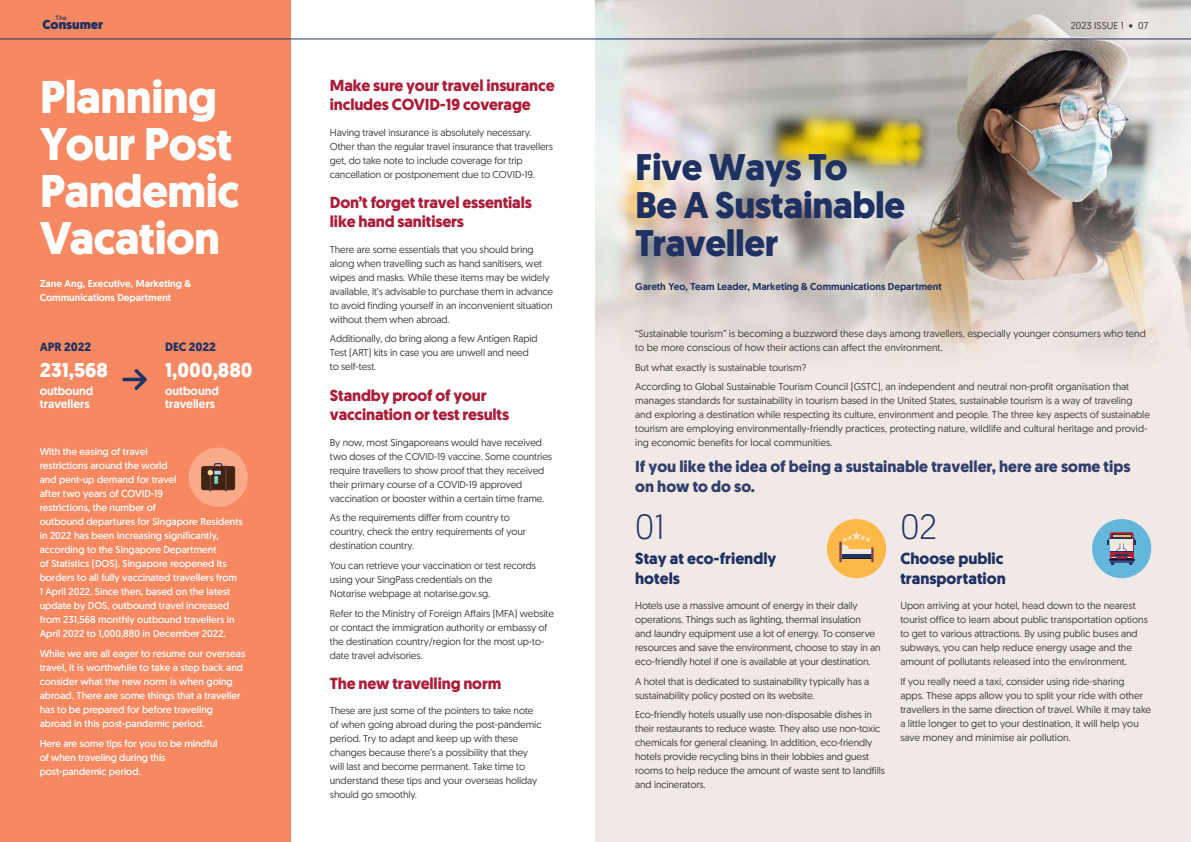
<style>
.page{position:relative;width:1191px;height:842px;background:#fff}
.page>*{position:absolute;margin:0;border:0;box-sizing:border-box;transform-origin:0 0}
.t1{font:700 45.8px/46.7px "Geomanist";letter-spacing:-.01em;color:#fff}
.t2{font:700 37px/38px "Geomanist";letter-spacing:-.01em;color:#1f3162}
.t3{font:300 35px "Geomanist";color:#1f3162}
.t4{font:700 20px "Geomanist";color:#fff}
.t5{font:700 16px/19.2px "Geomanist";letter-spacing:-.01em;color:#ab1e3a}
.t6{font:700 16px/20px "Geomanist";color:#323e6c}
.t7{font:700 16px/19.2px "Geomanist";color:#1f3162}
.t8{font:900 13px "Geomanist";color:#1f3162}
.t9{font:500 12px/13px "Geomanist";color:#fff}
.t10{font:700 12px "Geomanist";color:#1f3162}
.t11{font:10px/14px "Geomanist";letter-spacing:-.01em;color:#414042}
.t12{font:10px/14px "Geomanist";color:#fff}
.t13{font:500 10px "Geomanist";color:#1f3162}
.t14{font:500 10px/14px "Geomanist";color:#fff}
.t15{font:6.3px "Geomanist";color:#1f3162}
.s1{font-family:"Andale Mono"}
</style>
<div class="page">
<div style="left:0;top:0;width:291px;height:842px;background:#f68962"></div>
<img style="left:595px;top:0;width:596px;height:842px">
<div style="left:827px;top:519px;width:59px;height:59px;background:#fdb84a;border-radius:50%"></div>
<div style="left:189px;top:448px;width:59px;height:59px;background:#f9aa88;border-radius:50%"></div>
<svg style="left:201px;top:463px;width:34px;height:28px"></svg>
<div style="left:1092px;top:519px;width:59px;height:59px;background:#64b7da;border-radius:50%"></div>
<svg style="left:1107px;top:532px;width:29px;height:33px"></svg>
<svg style="left:839px;top:531px;width:34px;height:31px"></svg>
<hr style="left:0;top:39px;width:595px;height:1px;background:#1f3162">
<hr style="left:595px;top:39px;width:596px;height:1px;background:#1f3162">
<p class="t15" style="left:56px;top:14px;width:12px">The</p>
<h3 class="t8" style="left:43px;top:16px;width:62px">Consumer</h3>
<h1 class="t1" style="left:40px;top:74px;width:201px">Planning<br>Your Post<br>Pandemic<br>Vacation</h1>
<p class="t14" style="left:40px;top:277px;width:153px">Zane Ang, Executive, Marketing &amp;<br>Communications Department</p>
<p class="t10" style="left:40px;top:338px;width:53px">APR 2022</p>
<h3 class="t4" style="left:40px;top:357px;width:70px">231,568</h3>
<p class="t10" style="left:165px;top:338px;width:52px">DEC 2022</p>
<h3 class="t4" style="left:165px;top:357px;width:89px">1,000,880</h3>
<p class="t9" style="left:40px;top:384px;width:55px">outbound travellers</p>
<p class="t9" style="left:165px;top:384px;width:55px">outbound travellers</p>
<p class="t12" style="left:40px;top:444px;width:205px">With the easing of travel<br>restrictions around the world<br>and pent-up demand for travel<br>after two years of COVID-19<br>restrictions, the number of<br>outbound departures for Singapore Residents in 2022 has been increasing significantly, according to the Singapore Department<br>of Statistics (DOS). Singapore reopened its borders to all fully vaccinated travellers from<br>1 April 2022. Since then, based on the latest update by DOS, outbound travel increased from 231,568 monthly outbound travellers in April 2022 to 1,000,880 in December 2022.</p>
<p class="t12" style="left:40px;top:646px;width:207px">While we are all eager to resume our overseas travel, it is worthwhile to take a step back and consider what the new norm is when going abroad. There are some things that a traveller has to be prepared for before traveling abroad in this post-pandemic period.</p>
<p class="t12" style="left:40px;top:736px;width:179px">Here are some tips for you to be mindful of when traveling during this post-pandemic period.</p>
<h3 class="t5" style="left:330px;top:76px;width:226px">Make sure your travel insurance includes COVID-19 coverage</h3>
<p class="t11" style="left:330px;top:125px;width:224px">Having travel insurance is absolutely necessary.<br>Other than the regular travel insurance that travellers get, do take note to include coverage for trip cancellation or postponement due to COVID-19.</p>
<h3 class="t5" style="left:330px;top:193px;width:203px">Don’t forget travel essentials like hand sanitisers</h3>
<p class="t11" style="left:330px;top:242px;width:225px">There are some essentials that you should bring along when travelling such as hand sanitisers, wet wipes and masks. While these items may be widely available, it’s advisable to purchase them in advance to avoid finding yourself in an inconvenient situation without them when abroad.</p>
<p class="t11" style="left:330px;top:332px;width:209px">Additionally, do bring along a few Antigen Rapid<br>Test (ART) kits in case you are unwell and need to self-test.</p>
<h3 class="t5" style="left:330px;top:386px;width:181px">Standby proof of your vaccination or test results</h3>
<p class="t11" style="left:330px;top:435px;width:224px">By now, most Singaporeans would have received two doses of the COVID-19 vaccine. Some countries require travellers to show proof that they received their primary course of a COVID-19 approved vaccination or booster within a certain time frame.</p>
<p class="t11" style="left:330px;top:510px;width:197px">As the requirements differ from country to country, check the entry requirements of your destination country.</p>
<p class="t11" style="left:330px;top:558px;width:208px">You can retrieve your vaccination or test records using your SingPass credentials on the<br>Not<span class="s1">α</span>rise webpage at notarise.gov.sg.</p>
<p class="t11" style="left:330px;top:606px;width:225px">Refer to the Ministry of Foreign Affairs (MFA) website or contact the immigration authority or embassy of the destination country/region for the most up-to&shy;date travel advisories.</p>
<h3 class="t5" style="left:330px;top:674px;width:173px">The new travelling norm</h3>
<p class="t11" style="left:330px;top:704px;width:213px">These are just some of the pointers to take note of when going abroad during the post-pandemic period. Try to adapt and keep up with these changes because there’s a possibility that they will last and become permanent. Take time to understand these tips and your overseas holiday should go smoothly.</p>
<p class="t11" style="left:1070px;top:18px;width:79px">2023 ISSUE 1 • 07</p>
<h2 class="t2" style="left:635px;top:148px;width:271px">Five Ways To<br>Be A Sustainable<br>Traveller</h2>
<p class="t13" style="left:635px;top:280px;width:308px">Gareth Yeo, Team Leader, Marketing &amp; Communications Department</p>
<p class="t11" style="left:635px;top:326px;width:512px">“Sustainable tourism” is becoming a buzzword these days among travellers, especially younger consumers who tend to be more conscious of how their actions can affect the environment.</p>
<p class="t11" style="left:635px;top:357px;width:495px;line-height:19.7px">But what exactly is sustainable tourism?<br>According to Global Sustainable Tourism Council (GSTC), an independent and neutral non-profit organisation that</p>
<p class="t11" style="left:635px;top:393px;width:516px">manages standards for sustainability in tourism based in the United States, sustainable tourism is a way of traveling and exploring a destination while respecting its culture, environment and people. The three key aspects of sustainable tourism are employing environmentally-friendly practices, protecting nature, wildlife and cultural heritage and provid&shy;ing economic benefits for local communities.</p>
<h3 class="t6" style="left:635px;top:456px;width:497px">If you like the idea of being a sustainable traveller, here are some tips on how to do so.</h3>
<h3 class="t3" style="left:900px;top:505px;width:38px">02</h3>
<h3 class="t7" style="left:900px;top:549px;width:107px">Choose public transportation</h3>
<p class="t11" style="left:900px;top:598px;width:249px">Upon arriving at your hotel, head down to the nearest tourist office to learn about public transportation options to get to various attractions. By using public buses and subways, you can help reduce energy usage and the amount of pollutants released into the environment.</p>
<p class="t11" style="left:900px;top:674px;width:252px">If you really need a taxi, consider using ride-sharing<br>apps. These apps allow you to split your ride with other travellers in the same direction of travel. While it may take a little longer to get to your destination, it will help you save money and minimise air pollution.</p>
<h3 class="t3" style="left:635px;top:505px;width:31px">01</h3>
<h3 class="t7" style="left:635px;top:549px;width:143px">Stay at eco-friendly hotels</h3>
<p class="t11" style="left:635px;top:598px;width:247px">Hotels use a massive amount of energy in their daily operations. Things such as lighting, thermal insulation<br>and laundry equipment use a lot of energy. To conserve resources and save the environment, choose to stay in an eco-friendly hotel if one is available at your destination.</p>
<p class="t11" style="left:635px;top:674px;width:236px">A hotel that is dedicated to sustainability typically has a sustainability policy posted on its website.</p>
<p class="t11" style="left:635px;top:707px;width:251px">Eco-friendly hotels usually use non-disposable dishes in their restaurants to reduce waste. They also use non-toxic chemicals for general cleaning. In addition, eco-friendly hotels provide recycling bins in their lobbies and guest rooms to help reduce the amount of waste sent to landfills and incinerators.</p>
</div>
